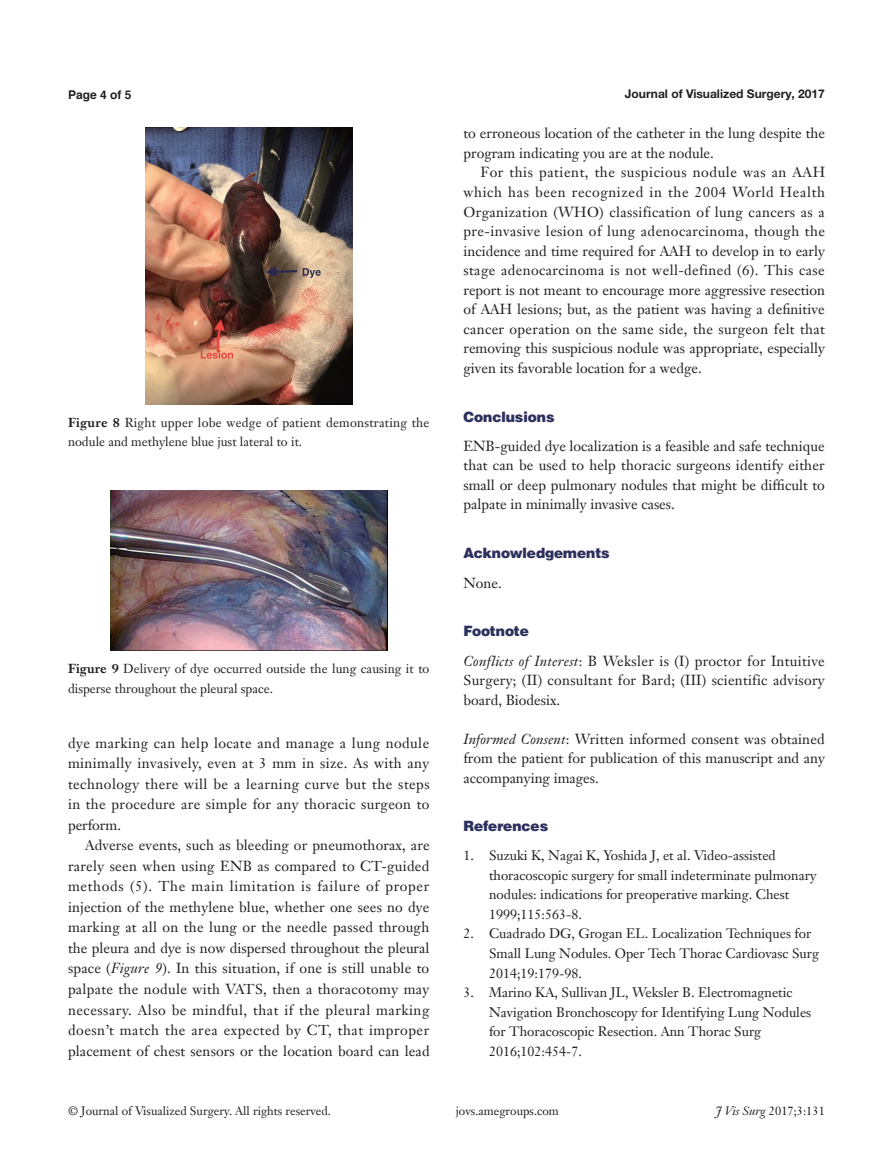
<style>
.page{position:relative;width:893px;height:1170px;background:#fff}
.page>*{position:absolute;margin:0;border:0;box-sizing:border-box;transform-origin:0 0}
.t1{font:14.25px/19.5px "Janson Text LT";color:#231f20;text-align:justify}
.一级标题-6_5{font:900 14.25px "Helvetica";color:#2c305d}
.t2{font:13.5px/19.5px "Janson Text LT";color:#231f20}
.t3{font:12.75px/19.5px "Janson Text LT";letter-spacing:.005em;color:#231f20}
.t4{font:12px "Janson Text LT";color:#231f20}
.t5{font:700 12px "Helvetica Neue LT Pro";color:#231f20}
.t6{font:700 12px "Helvetica";color:#231f20}
.s1{font-weight:700}
.s2{font-style:italic}
</style>
<div class="page">
<img style="left:145px;top:128px;width:207px;height:276px">
<img style="left:111px;top:490px;width:276px;height:160px">
<p class="t6" style="left:68px;top:85px;width:65px">Page 4 of 5</p>
<p class="t3" style="left:68px;top:412px;width:363px"><span class="s1">Figure 8</span> Right upper lobe wedge of patient demonstrating the nodule and methylene blue just lateral to it.</p>
<p class="t3" style="left:68px;top:658px;width:363px"><span class="s1">Figure 9</span> Delivery of dye occurred outside the lung causing it to disperse throughout the pleural space.</p>
<p class="t1" style="left:68px;top:732px;width:363px;line-height:20.5px">dye marking can help locate and manage a lung nodule minimally invasively, even at 3 mm in size. As with any technology there will be a learning curve but the steps in the procedure are simple for any thoracic surgeon to perform.</p>
<p class="t1" style="left:68px;top:835px;width:363px;line-height:20.5px;text-indent:17px">Adverse events, such as bleeding or pneumothorax, are rarely seen when using ENB as compared to CT-guided methods (5). The main limitation is failure of proper injection of the methylene blue, whether one sees no dye marking at all on the lung or the needle passed through the pleura and dye is now dispersed throughout the pleural space (<span class="s2">Figure 9</span>). In this situation, if one is still unable to palpate the nodule with VATS, then a thoracotomy may necessary. Also be mindful, that if the pleural marking doesn’t match the area expected by CT, that improper placement of chest sensors or the location board can lead</p>
<p class="t5" style="left:625px;top:86px;width:202px">Journal of Visualized Surgery, 2017</p>
<p class="t1" style="left:463px;top:124px;width:363px">to erroneous location of the catheter in the lung despite the program indicating you are at the nodule.</p>
<p class="t1" style="left:463px;top:163px;width:363px;text-indent:17px">For this patient, the suspicious nodule was an AAH which has been recognized in the 2004 World Health Organization (WHO) classification of lung cancers as a pre-invasive lesion of lung adenocarcinoma, though the incidence and time required for AAH to develop in to early stage adenocarcinoma is not well-defined (6). This case report is not meant to encourage more aggressive resection of AAH lesions; but, as the patient was having a definitive cancer operation on the same side, the surgeon felt that removing this suspicious nodule was appropriate, especially given its favorable location for a wedge.</p>
<p class="一级标题-6_5" style="left:463px;top:407px;width:92px">Conclusions</p>
<p class="t1" style="left:463px;top:436px;width:363px">ENB-guided dye localization is a feasible and safe technique that can be used to help thoracic surgeons identify either small or deep pulmonary nodules that might be difficult to palpate in minimally invasive cases.</p>
<p class="一级标题-6_5" style="left:463px;top:544px;width:148px">Acknowledgements</p>
<p class="t1" style="left:463px;top:572px;width:40px">None.</p>
<p class="一级标题-6_5" style="left:463px;top:622px;width:67px">Footnote</p>
<p class="t1" style="left:463px;top:651px;width:363px"><span class="s2">Conflicts of Interest</span>: B Weksler is (I) proctor for Intuitive Surgery; (II) consultant for Bard; (III) scientific advisory board, Biodesix.</p>
<p class="t1" style="left:463px;top:729px;width:363px"><span class="s2">Informed Consent</span>: Written informed consent was obtained from the patient for publication of this manuscript and any accompanying images.</p>
<p class="一级标题-6_5" style="left:463px;top:816px;width:86px">References</p>
<p class="t2" style="left:489px;top:845px;width:329px;text-indent:-26px">1. Suzuki K, Nagai K, Yoshida J, et al. Video-assisted thoracoscopic surgery for small indeterminate pulmonary nodules: indications for preoperative marking. Chest 1999;115:563-8.</p>
<p class="t2" style="left:489px;top:923px;width:332px;text-indent:-26px">2. Cuadrado DG, Grogan EL. Localization Techniques for<br>Small Lung Nodules. Oper Tech Thorac Cardiovasc Surg<br>2014;19:179-98.</p>
<p class="t2" style="left:489px;top:982px;width:324px;text-indent:-26px">3. Marino KA, Sullivan JL, Weksler B. Electromagnetic Navigation Bronchoscopy for Identifying Lung Nodules for Thoracoscopic Resection. Ann Thorac Surg 2016;102:454-7.</p>
<p class="t4" style="left:68px;top:1103px;width:264px">© Journal of Visualized Surgery. All rights reserved.</p>
<p class="t4" style="left:456px;top:1103px;width:105px">jovs.amegroups.com</p>
<p class="t4" style="left:716px;top:1103px;width:111px"><span class="s2">J Vis Surg</span> 2017;3:131</p>
</div>
